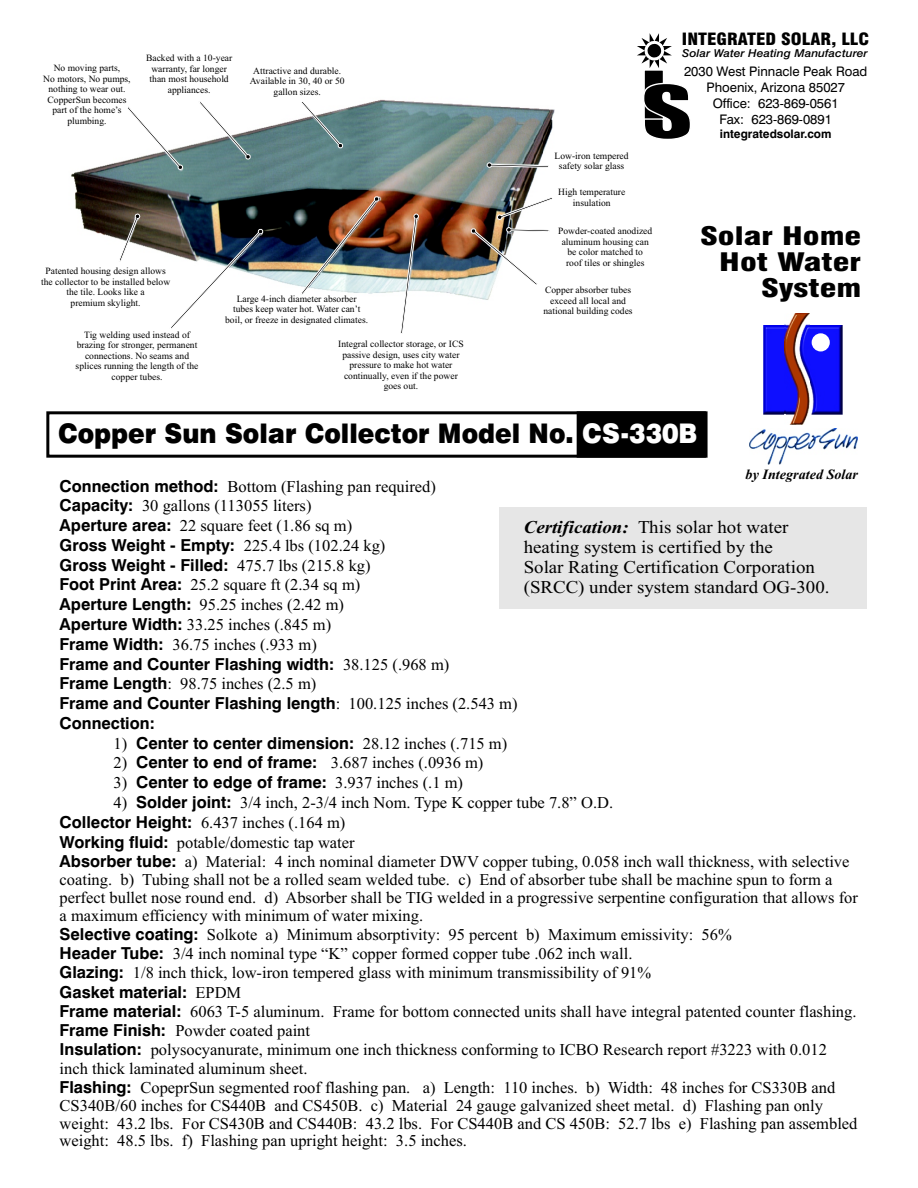
<style>
.page{position:relative;width:918px;height:1188px;background:#fff}
.page>*{position:absolute;margin:0;border:0;box-sizing:border-box;transform-origin:0 0}
.t1{font:70.95px "Impact";color:#000;scale:1.3 1}
.t2{font:27px "Swis 721 Blk BT";color:#000;scale:.93 1}
.t3{font:24.9px/26px "Swis 721 Blk Cn BT";color:#000;text-align:right;scale:1.36 1}
.t4{font:18px/20px "Times New Roman";color:#000;scale:1.05 1}
.t5{font:16.5px/18.9px "Times New Roman";color:#000}
.t6{font:700 16.5px/19.8px "Swis 721 BT";color:#000}
.t7{font:16.5px "Swis 721 Blk Cn BT";color:#000;scale:1.11 1}
.t8{font:italic 700 14.1px "Times New Roman";color:#000}
.t9{font:13.2px/15.8px "Swis 721 BT";color:#000;text-align:center}
.t10{font:700 11.85px "Swis 721 BT";color:#000}
.t11{font:italic 10.8px "Swis 721 Md BT";color:#000;scale:1.11 1}
.t12{font:9.6px/10.6px "Times New Roman";color:#000;text-align:center}
.s1{color:#fff}
.s2{font-family:"Swis 721 BT";font-weight:700}
.s3{font-family:"Times New Roman";font-weight:400}
.s4{font-weight:700;font-style:italic}
</style>
<div class="page">
<img style="left:764px;top:325px;width:79px;height:89px">
<div style="left:812px;top:333px;width:18px;height:18px;background:#fff;border-radius:50%"></div>
<img style="left:785px;top:313px;width:25px;height:112px">
<img style="left:787px;top:315px;width:13px;height:108px">
<img style="left:750px;top:428px;width:107px;height:36px">
<div style="left:46px;top:411px;width:662px;height:47px;border:3px solid #000"></div>
<div style="left:577px;top:411px;width:129px;height:47px;background:#000;border:3px solid #000"></div>
<div style="left:499px;top:507px;width:368px;height:102px;background:#e6e6e6"></div>
<img style="left:71px;top:99px;width:484px;height:201px">
<svg style="left:127px;top:104px;width:57px;height:67px"></svg>
<svg style="left:197px;top:101px;width:55px;height:59px"></svg>
<svg style="left:299px;top:101px;width:45px;height:48px"></svg>
<svg style="left:486px;top:162px;width:64px;height:7px"></svg>
<svg style="left:496px;top:196px;width:57px;height:25px"></svg>
<img style="left:470px;top:227px;width:80px;height:59px">
<svg style="left:400px;top:214px;width:19px;height:119px"></svg>
<img style="left:299px;top:196px;width:81px;height:99px">
<svg style="left:168px;top:228px;width:96px;height:101px"></svg>
<svg style="left:118px;top:213px;width:22px;height:49px"></svg>
<svg style="left:644px;top:84px;width:46px;height:55px"></svg>
<svg style="left:637px;top:33px;width:35px;height:35px"></svg>
<p class="t12" style="left:43px;top:63px;width:89px">No moving parts,<br>No motors, No pumps, nothing to wear out.<br>CopperSun becomes part of the home’s plumbing.</p>
<p class="t12" style="left:146px;top:53px;width:88px">Backed with a 10-year warranty, far longer than most household appliances.</p>
<p class="t12" style="left:250px;top:66px;width:96px">Attractive and durable.<br>Available in 30, 40 or 50 gallon sizes.</p>
<p class="t12" style="left:41px;top:266px;width:131px">Patented housing design allows the collector to be installed below the tile. Looks like a<br>premium skylight.</p>
<p class="t12" style="left:76px;top:330px;width:124px">Tig welding used instead of brazing for stronger, permanent connections. No seams and splices running the length of the copper tubes.</p>
<p class="t12" style="left:225px;top:294px;width:145px">Large 4-inch diameter absorber<br>tubes keep water hot. Water can’t boil, or freeze in designated climates.</p>
<p class="t12" style="left:338px;top:339px;width:127px">Integral collector storage, or ICS passive design, uses city water pressure to make hot water continually, even if the power goes out.</p>
<h1 class="t1" style="left:641px;top:70px;width:22px">I</h1>
<p class="t12" style="left:555px;top:151px;width:76px">Low-iron tempered safety solar glass</p>
<p class="t12" style="left:558px;top:187px;width:69px">High temperature insulation</p>
<p class="t12" style="left:558px;top:226px;width:96px">Powder-coated anodized aluminum housing can be color matched to<br>roof tiles or shingles</p>
<p class="t12" style="left:543px;top:285px;width:91px">Copper absorber tubes exceed all local and national building codes</p>
<p class="t7" style="left:682px;top:32px;width:170px">INTEGRATED SOLAR, LLC</p>
<p class="t11" style="left:682px;top:49px;width:169px">Solar Water Heating Manufacturer</p>
<p class="t9" style="left:684px;top:65px;width:185px">2030 West Pinnacle Peak Road<br>Phoenix, Arizona 85027<br>Office: 623-869-0561<br>Fax: 623-869-0891</p>
<p class="t10" style="left:720px;top:129px;width:113px">integratedsolar.com</p>
<h3 class="t3" style="left:700px;top:226px;width:120px">Solar Home<br>Hot Water<br>System</h3>
<h2 class="t2" style="left:58px;top:423px;width:689px">Copper Sun Solar Collector Model No. <span class="s1">CS-330B</span></h2>
<p class="t8" style="left:746px;top:469px;width:114px">by Integrated Solar</p>
<p class="t5" style="left:60px;top:478px;width:378px;line-height:19.8px"><span class="s2">Connection method:</span> Bottom (Flashing pan required)<br><span class="s2">Capacity:</span> 30 gallons (113055 liters)<br><span class="s2">Aperture area:</span> 22 square feet (1.86 sq m)</p>
<p class="t6" style="left:60px;top:537px;width:327px">Gross Weight - Empty: <span class="s3">225.4 lbs (102.24 kg)<br></span>Gross Weight - Filled: <span class="s3">475.7 lbs (215.8 kg)</span></p>
<p class="t5" style="left:60px;top:577px;width:302px;line-height:19.8px"><span class="s2">Foot Print Area:</span> 25.2 square ft (2.34 sq m)<br><span class="s2">Aperture Length:</span> 95.25 inches (2.42 m)<br><span class="s2">Aperture Width:</span> 33.25 inches (.845 m)<br><span class="s2">Frame Width:</span> 36.75 inches (.933 m)</p>
<p class="t6" style="left:60px;top:655px;width:391px">Frame and Counter Flashing width: <span class="s3">38.125 (.968 m)</span></p>
<p class="t5" style="left:60px;top:676px;width:258px"><span class="s2">Frame Length</span>: 98.75 inches (2.5 m)</p>
<p class="t6" style="left:60px;top:695px;width:460px">Frame and Counter Flashing length<span class="s3">: 100.125 inches (2.543 m)<br></span>Connection:</p>
<p class="t6" style="left:114px;top:734px;width:395px"><span class="s3">1)</span> Center to center dimension: <span class="s3">28.12 inches (.715 m)</span></p>
<p class="t5" style="left:114px;top:755px;width:371px">2) <span class="s2">Center to end of frame:</span> 3.687 inches (.0936 m)</p>
<p class="t6" style="left:114px;top:774px;width:351px"><span class="s3">3)</span> Center to edge of frame: <span class="s3">3.937 inches (.1 m)</span></p>
<p class="t5" style="left:60px;top:795px;width:800px;text-indent:54px">4) <span class="s2">Solder joint:</span> 3/4 inch, 2-3/4 inch Nom. Type K copper tube 7.8” O.D.<br><span class="s2">Collector Height:</span> 6.437 inches (.164 m)<br><span class="s2">Working fluid:</span> potable/domestic tap water<br><span class="s2">Absorber tube:</span> a) Material: 4 inch nominal diameter DWV copper tubing, 0.058 inch wall thickness, with selective coating. b) Tubing shall not be a rolled seam welded tube. c) End of absorber tube shall be machine spun to form a perfect bullet nose round end. d) Absorber shall be TIG welded in a progressive serpentine configuration that allows for a maximum efficiency with minimum of water mixing.<br><span class="s2">Selective coating:</span> Solkote a) Minimum absorptivity: 95 percent b) Maximum emissivity: 56%<br><span class="s2">Header Tube:</span> 3/4 inch nominal type “K” copper formed copper tube .062 inch wall.<br><span class="s2">Glazing:</span> 1/8 inch thick, low-iron tempered glass with minimum transmissibility of 91%</p>
<p class="t6" style="left:60px;top:983px;width:183px">Gasket material: <span class="s3">EPDM</span></p>
<p class="t5" style="left:60px;top:1004px;width:799px;line-height:18.5px"><span class="s2">Frame material:</span> 6063 T-5 aluminum. Frame for bottom connected units shall have integral patented counter flashing.<br><span class="s2">Frame Finish:</span> Powder coated paint<br><span class="s2">Insulation:</span> polysocyanurate, minimum one inch thickness conforming to ICBO Research report #3223 with 0.012 inch thick laminated aluminum sheet.<br><span class="s2">Flashing:</span> CopeprSun segmented roof flashing pan. a) Length: 110 inches. b) Width: 48 inches for CS330B and CS340B/60 inches for CS440B and CS450B. c) Material 24 gauge galvanized sheet metal. d) Flashing pan only weight: 43.2 lbs. For CS430B and CS440B: 43.2 lbs. For CS440B and CS 450B: 52.7 lbs e) Flashing pan assembled weight: 48.5 lbs. f) Flashing pan upright height: 3.5 inches.</p>
<p class="t4" style="left:524px;top:519px;width:293px"><span class="s4">Certification:</span> This solar hot water heating system is certified by the<br>Solar Rating Certification Corporation (SRCC) under system standard OG-300.</p>
</div>
